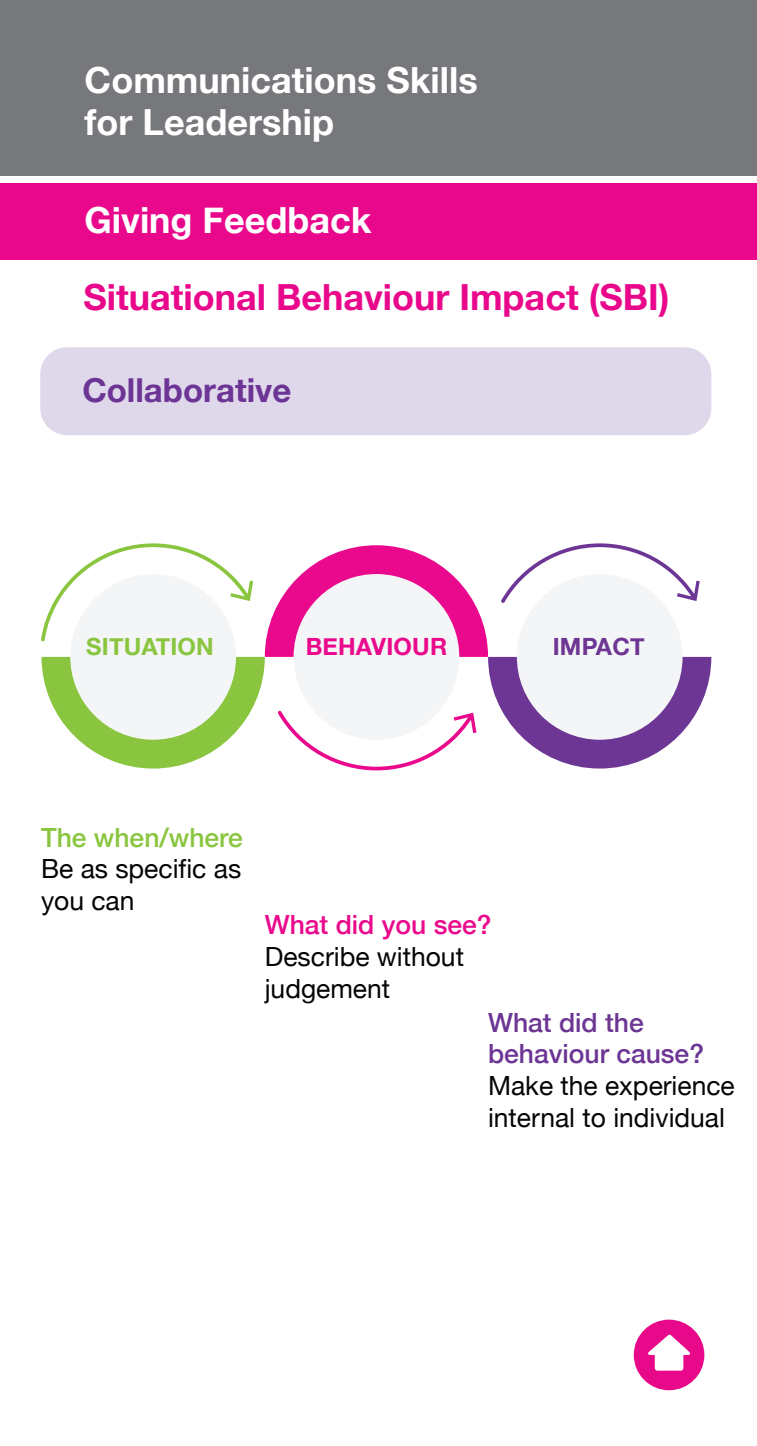
<style>
.page{position:relative;width:757px;height:1446px;background:#fff}
.page>*{position:absolute;margin:0;border:0;box-sizing:border-box;transform-origin:0 0}
.t1{font:700 36px/42px "Helvetica Neue";color:#fff}
.t2{font:700 36px "Helvetica Neue";color:#e9088b}
.t3{font:700 33px "Helvetica Neue";color:#6c3595}
.t4{font:26.4px/31.8px "Helvetica Neue";color:#050504}
.t5{font:500 26.4px/31.8px "Helvetica Neue";color:#6d3694}
.t6{font:500 26.4px "Helvetica Neue";color:#ea098c}
.t7{font:500 26.4px "Helvetica Neue";color:#8ac540}
.t8{font:700 23.7px "Helvetica Neue";letter-spacing:.01em;color:#8ac540}
.t9{font:700 23.7px "Helvetica Neue";letter-spacing:.01em;color:#ea098c}
.t10{font:700 23.7px "Helvetica Neue";letter-spacing:.01em;color:#6d3694}
</style>
<div class="page">
<div style="left:0;top:0;width:756px;height:176px;background:#77787c"></div>
<div style="left:40px;top:347px;width:671px;height:88px;background:#dfd7ea;border-radius:27px"></div>
<div style="left:0;top:183px;width:757px;height:75px;background:#e9088b"></div>
<div style="left:634px;top:1319px;width:70px;height:71px;background:#e8088a;border-radius:50%"></div>
<div style="left:655px;top:1351px;width:28px;height:19px;background:#fff;border-radius:3px"></div>
<svg style="left:648px;top:1334px;width:43px;height:21px"></svg>
<svg style="left:41px;top:543px;width:670px;height:228px"></svg>
<div style="left:293px;top:573px;width:167px;height:167px;background:#f4f5f6;border-radius:50%"></div>
<div style="left:70px;top:573px;width:167px;height:167px;background:#f4f5f6;border-radius:50%"></div>
<div style="left:516px;top:573px;width:167px;height:167px;background:#f4f5f6;border-radius:50%"></div>
<h1 class="t1" style="left:85px;top:60px;width:395px">Communications Skills for Leadership</h1>
<h1 class="t1" style="left:85px;top:200px;width:288px">Giving Feedback</h1>
<h1 class="t2" style="left:83px;top:269px;width:587px">Situational Behaviour Impact (SBI)</h1>
<p class="t3" style="left:82px;top:364px;width:210px">Collaborative</p>
<p class="t8" style="left:86px;top:628px;width:129px">SITUATION</p>
<p class="t9" style="left:306px;top:628px;width:143px">BEHAVIOUR</p>
<p class="t10" style="left:553px;top:628px;width:93px">IMPACT</p>
<p class="t7" style="left:41px;top:816px;width:203px">The when/where</p>
<p class="t4" style="left:41px;top:854px;width:202px">Be as specific as you can</p>
<p class="t6" style="left:265px;top:903px;width:228px">What did you see?</p>
<p class="t4" style="left:265px;top:942px;width:201px">Describe without judgement</p>
<p class="t5" style="left:488px;top:1004px;width:217px">What did the behaviour cause?</p>
<p class="t4" style="left:488px;top:1071px;width:248px">Make the experience internal to individual</p>
</div>
